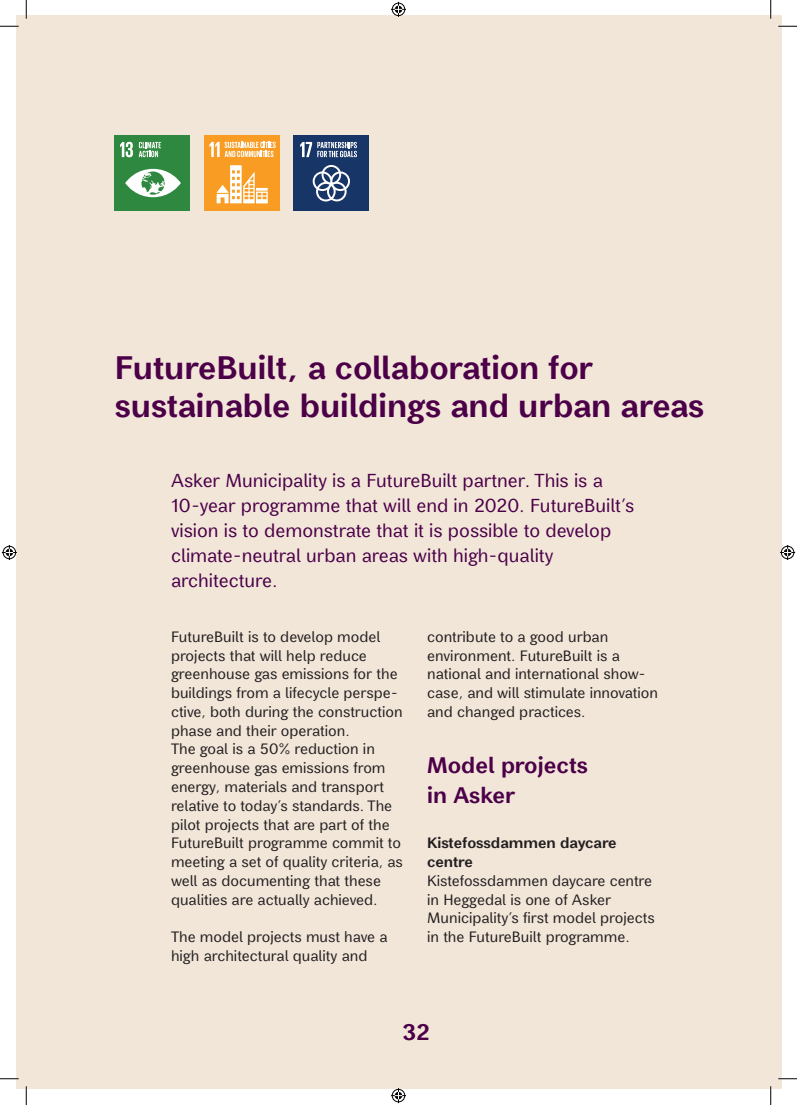
<style>
.page{position:relative;width:797px;height:1105px;background:#fff}
.page>*{position:absolute;margin:0;border:0;box-sizing:border-box;transform-origin:0 0}
.t1{font:700 32.5px/37.5px "Asker Sans";color:#4b0048}
.t2{font:700 22.5px/30px "Asker Sans";color:#4b0048}
.t3{font:18.75px/25px "Asker Sans";color:#4b0048}
.t4{font:15px/18.8px "Asker Sans";color:#231f20}
.t5{font:700 15px/18.8px "Asker Sans";color:#231f20}
</style>
<div class="page">
<div style="left:16px;top:16px;width:765px;height:1073px;background:#f2e6d9"></div>
<div style="left:115px;top:136px;width:75px;height:75px;background:#2e883f"></div>
<svg style="left:120px;top:142px;width:13px;height:15px"></svg>
<svg style="left:125px;top:169px;width:56px;height:28px"></svg>
<svg style="left:139px;top:142px;width:22px;height:15px"></svg>
<div style="left:293px;top:136px;width:75px;height:75px;background:#183567"></div>
<svg style="left:300px;top:142px;width:57px;height:15px"></svg>
<svg style="left:313px;top:165px;width:37px;height:36px"></svg>
<div style="left:204px;top:136px;width:75px;height:75px;background:#f89c24"></div>
<svg style="left:209px;top:142px;width:67px;height:15px"></svg>
<svg style="left:217px;top:165px;width:51px;height:38px"></svg>
<svg style="left:0;top:25px;width:19px;height:2px"></svg>
<svg style="left:778px;top:25px;width:19px;height:2px"></svg>
<svg style="left:0;top:1078px;width:19px;height:1px"></svg>
<svg style="left:778px;top:1078px;width:19px;height:1px"></svg>
<svg style="left:25px;top:0;width:2px;height:19px"></svg>
<svg style="left:25px;top:1086px;width:2px;height:19px"></svg>
<svg style="left:770px;top:0;width:1px;height:19px"></svg>
<svg style="left:770px;top:1086px;width:1px;height:19px"></svg>
<svg style="left:391px;top:2px;width:15px;height:15px"></svg>
<svg style="left:391px;top:1088px;width:15px;height:15px"></svg>
<svg style="left:2px;top:545px;width:15px;height:15px"></svg>
<svg style="left:780px;top:545px;width:15px;height:15px"></svg>
<h1 class="t1" style="left:115px;top:349px;width:591px">FutureBuilt, a collaboration for sustainable buildings and urban areas</h1>
<p class="t3" style="left:171px;top:467px;width:464px">Asker Municipality is a FutureBuilt partner. This is a 10-year programme that will end in 2020. FutureBuilt’s vision is to demonstrate that it is possible to develop climate-neutral urban areas with high-quality architecture.</p>
<p class="t4" style="left:171px;top:627px;width:233px">FutureBuilt is to develop model projects that will help reduce greenhouse gas emissions for the buildings from a lifecycle perspe&shy;ctive, both during the construction phase and their operation.<br>The goal is a 50% reduction in greenhouse gas emissions from energy, materials and transport relative to today’s standards. The pilot projects that are part of the<br>FutureBuilt programme commit to meeting a set of quality criteria, as well as documenting that these qualities are actually achieved.</p>
<p class="t4" style="left:171px;top:927px;width:218px">The model projects must have a high architectural quality and</p>
<p class="t4" style="left:427px;top:627px;width:232px">contribute to a good urban environment. FutureBuilt is a national and international show&shy;case, and will stimulate innovation and changed practices.</p>
<h2 class="t2" style="left:427px;top:750px;width:162px">Model projects in -Asker</h2>
<p class="t5" style="left:427px;top:833px;width:191px">Kistefossdammen daycare centre</p>
<p class="t4" style="left:427px;top:871px;width:229px">Kistefossdammen daycare centre in Heggedal is one of Asker<br>Municipality’s first model projects in the FutureBuilt programme.</p>
<h2 class="t2" style="left:402px;top:1016px;width:29px">32</h2>
</div>
